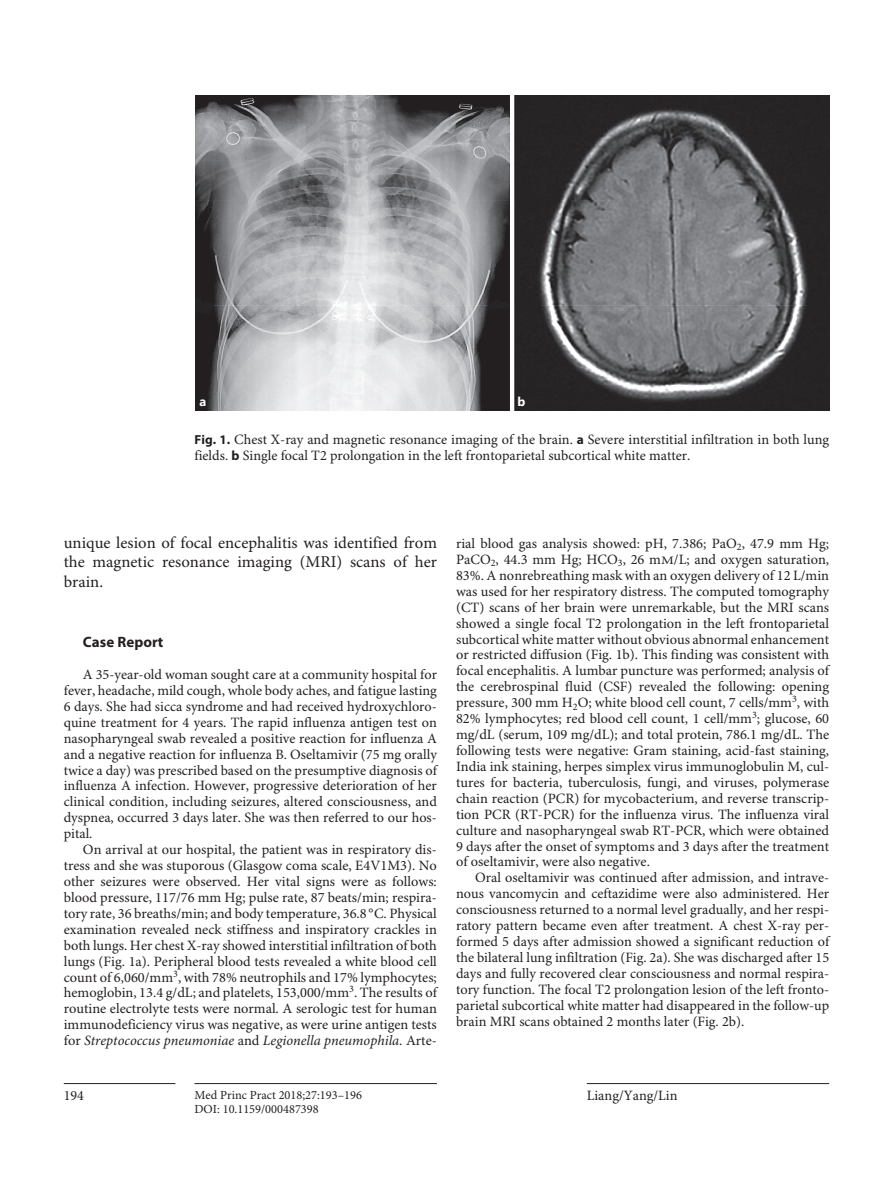
<style>
.page{position:relative;width:893px;height:1191px;background:#fff}
.page>*{position:absolute;margin:0;border:0;box-sizing:border-box;transform-origin:0 0}
.C02_P_G-en{font:16.5px/19.2px "Minion Pro";color:#231f20;text-align:justify}
.B02_SecTitle1_small{font:700 15px "Myriad Pro";letter-spacing:.005em;color:#231f20}
.C11_P_K-en{font:14.25px/15.9px "Minion Pro";color:#231f20;text-align:justify}
.G01_Figure{font:14.25px/15.9px "Minion Pro";color:#231f20}
.t1{font:700 12.75px "Segoe UI";color:#fff}
.t2{font:12.3px "Minion Pro";color:#231f20}
.s1{font-family:"Myriad Pro";font-weight:700;font-size:13.2px}
.s2{font-family:"Myriad Pro";font-weight:700;font-size:13.35px}
.s3{font-style:italic}
.s4{font-size:11.4px}
</style>
<div class="page">
<hr style="left:64px;top:1083px;width:111px;height:1px;background:#231f20">
<hr style="left:195px;top:1083px;width:242px;height:1px;background:#231f20">
<hr style="left:587px;top:1083px;width:242px;height:1px;background:#231f20">
<img style="left:196px;top:95px;width:633px;height:315px">
<p class="t1" style="left:200px;top:392px;width:8px">a</p>
<p class="t1" style="left:517px;top:392px;width:9px">b</p>
<p class="G01_Figure" style="left:195px;top:432px;width:636px"><span class="s1">Fig. 1.</span> Chest X-ray and magnetic resonance imaging of the brain. <span class="s2">a</span> Severe interstitial infiltration in both lung fields. <span class="s2">b</span> Single focal T2 prolongation in the left frontoparietal subcortical white matter.</p>
<p class="C02_P_G-en" style="left:64px;top:534px;width:375px">unique lesion of focal encephalitis was identified from the magnetic resonance imaging (MRI) scans of her brain.</p>
<p class="B02_SecTitle1_small" style="left:83px;top:633px;width:82px">Case Report</p>
<p class="C11_P_K-en" style="left:64px;top:667px;width:375px;text-indent:19px">A 35-year-old woman sought care at a community hospital for fever, headache, mild cough, whole body aches, and fatigue lasting 6 days. She had sicca syndrome and had received hydroxychloro&shy;quine treatment for 4 years. The rapid influenza antigen test on nasopharyngeal swab revealed a positive reaction for influenza A and a negative reaction for influenza B. Oseltamivir (75 mg orally twice a day) was prescribed based on the presumptive diagnosis of influenza A infection. However, progressive deterioration of her clinical condition, including seizures, altered consciousness, and dyspnea, occurred 3 days later. She was then referred to our hos&shy;pital.</p>
<p class="C11_P_K-en" style="left:64px;top:842px;width:375px;text-indent:19px">On arrival at our hospital, the patient was in respiratory dis&shy;tress and she was stuporous (Glasgow coma scale, E4V1M3). No other seizures were observed. Her vital signs were as follows: blood pressure, 117/76 mm Hg; pulse rate, 87 beats/min; respira&shy;tory rate, 36 breaths/min; and body temperature, 36.8°C. Physical examination revealed neck stiffness and inspiratory crackles in both lungs. Her chest X-ray showed interstitial infiltration of both lungs (Fig. 1a). Peripheral blood tests revealed a white blood cell count of 6,060/mm<sup>3</sup>, with 78% neutrophils and 17% lymphocytes; hemoglobin, 13.4 g/dL; and platelets, 153,000/mm<sup>3</sup>. The results of routine electrolyte tests were normal. A serologic test for human immunodeficiency virus was negative, as were urine antigen tests for <span class="s3">Streptococcus pneumoniae</span> and <span class="s3">Legionella pneumophila</span>. Arte-</p>
<p class="C11_P_K-en" style="left:456px;top:536px;width:375px">rial blood gas analysis showed: pH, 7.386; PaO<sub>2</sub>, 47.9 mm Hg; PaCO<sub>2</sub>, 44.3 mm Hg; HCO<sub>3</sub>, 26 m<span class="s4">M</span>/L; and oxygen saturation, 83%. A nonrebreathing mask with an oxygen delivery of 12 L/min was used for her respiratory distress. The computed tomography (CT) scans of her brain were unremarkable, but the MRI scans showed a single focal T2 prolongation in the left frontoparietal subcortical white matter without obvious abnormal enhancement or restricted diffusion (Fig. 1b). This finding was consistent with focal encephalitis. A lumbar puncture was performed; analysis of the cerebrospinal fluid (CSF) revealed the following: opening pressure, 300 mm H<sub>2</sub>O; white blood cell count, 7 cells/mm<sup>3</sup>, with 82% lymphocytes; red blood cell count, 1 cell/mm<sup>3</sup>; glucose, 60 mg/dL (serum, 109 mg/dL); and total protein, 786.1 mg/dL. The following tests were negative: Gram staining, acid-fast staining, India ink staining, herpes simplex virus immunoglobulin M, cul&shy;tures for bacteria, tuberculosis, fungi, and viruses, polymerase chain reaction (PCR) for mycobacterium, and reverse transcrip&shy;tion PCR (RT-PCR) for the influenza virus. The influenza viral culture and nasopharyngeal swab RT-PCR, which were obtained 9 days after the onset of symptoms and 3 days after the treatment of oseltamivir, were also negative.</p>
<p class="C11_P_K-en" style="left:456px;top:870px;width:375px;text-indent:19px">Oral oseltamivir was continued after admission, and intrave&shy;nous vancomycin and ceftazidime were also administered. Her consciousness returned to a normal level gradually, and her respi&shy;ratory pattern became even after treatment. A chest X-ray per&shy;formed 5 days after admission showed a significant reduction of the bilateral lung infiltration (Fig. 2a). She was discharged after 15 days and fully recovered clear consciousness and normal respira&shy;tory function. The focal T2 prolongation lesion of the left fronto&shy;parietal subcortical white matter had disappeared in the follow-up brain MRI scans obtained 2 months later (Fig. 2b).</p>
<p class="C11_P_K-en" style="left:64px;top:1088px;width:22px">194</p>
<p class="t2" style="left:195px;top:1087px;width:169px">Med Princ Pract 2018;27:193–196</p>
<p class="C11_P_K-en" style="left:587px;top:1088px;width:92px">Liang/Yang/Lin</p>
<p class="t2" style="left:195px;top:1101px;width:126px">DOI: 10.1159/000487398</p>
</div>
